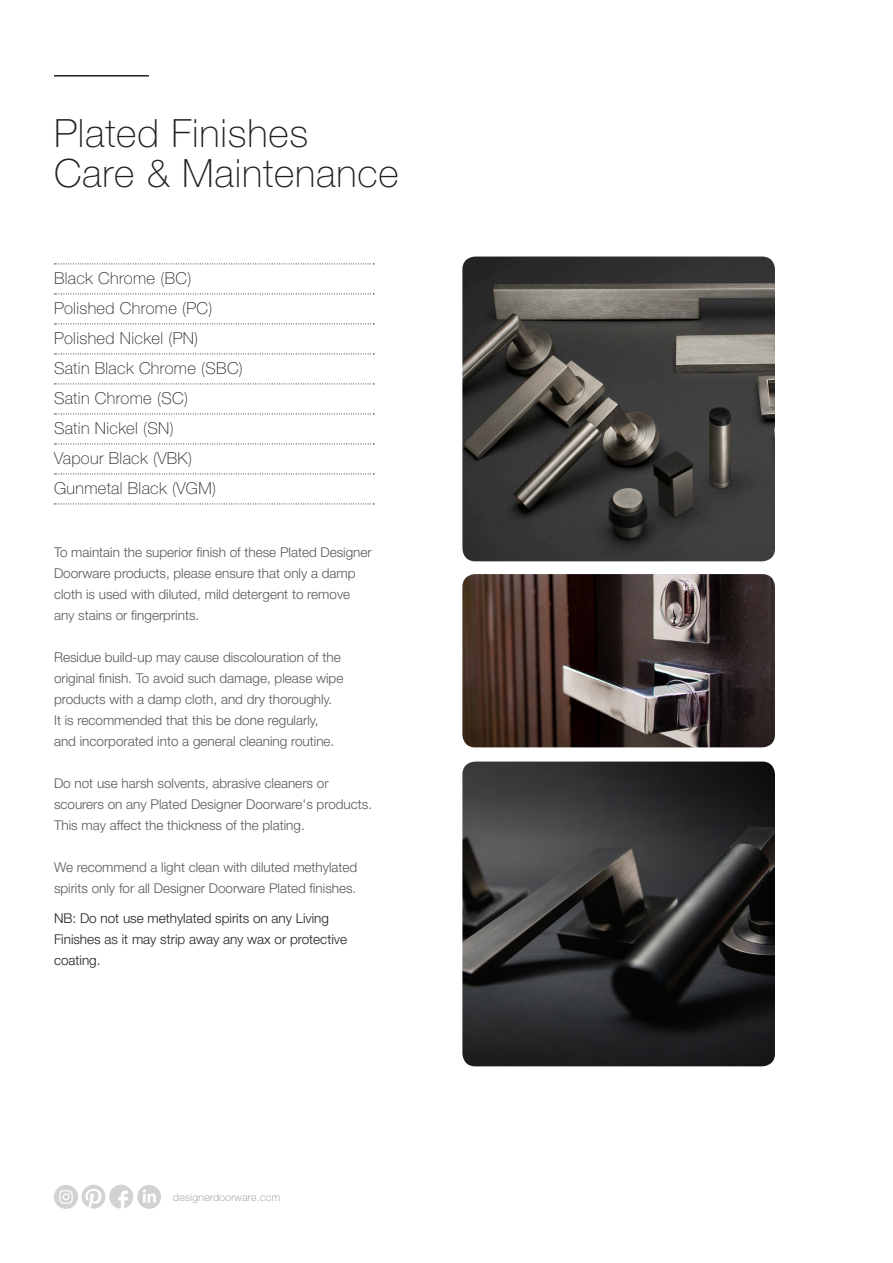
<style>
.page{position:relative;width:893px;height:1263px;background:#fff}
.page>*{position:absolute;margin:0;border:0;box-sizing:border-box;transform-origin:0 0}
.t1{font:100 39px "Helvetica Neue";letter-spacing:.02em;color:#231f20}
.t2{font:100 16.5px "Helvetica Neue";letter-spacing:.02em;color:#231f20}
.t3{font:300 13.5px/21px "Helvetica Neue";color:#57585a}
.t4{font:300 13.5px/21px "Helvetica Neue";color:#231f20}
.t5{font:100 10.5px "Helvetica Neue";letter-spacing:.03em;color:#808285}
</style>
<div class="page">
<svg style="left:54px;top:264px;width:320px;height:1px"></svg>
<svg style="left:54px;top:294px;width:320px;height:1px"></svg>
<svg style="left:54px;top:324px;width:320px;height:1px"></svg>
<svg style="left:54px;top:354px;width:320px;height:1px"></svg>
<svg style="left:54px;top:384px;width:320px;height:1px"></svg>
<svg style="left:54px;top:414px;width:320px;height:1px"></svg>
<svg style="left:54px;top:444px;width:320px;height:1px"></svg>
<svg style="left:54px;top:474px;width:320px;height:1px"></svg>
<svg style="left:54px;top:504px;width:320px;height:1px"></svg>
<hr style="left:54px;top:75px;width:95px;height:2px;background:#231f20">
<img style="left:462px;top:257px;width:313px;height:304px">
<img style="left:462px;top:574px;width:313px;height:173px">
<img style="left:462px;top:761px;width:313px;height:305px">
<svg style="left:54px;top:1185px;width:107px;height:24px"></svg>
<p class="t1" style="left:54px;top:111px;width:256px">Plated Finishes</p>
<p class="t1" style="left:54px;top:151px;width:346px">Care &amp; Maintenance</p>
<p class="t2" style="left:54px;top:268px;width:139px">Black Chrome (BC)</p>
<p class="t2" style="left:54px;top:298px;width:160px">Polished Chrome (PC)</p>
<p class="t2" style="left:54px;top:328px;width:146px">Polished Nickel (PN)</p>
<p class="t2" style="left:54px;top:358px;width:190px">Satin Black Chrome (SBC)</p>
<p class="t2" style="left:54px;top:388px;width:135px">Satin Chrome (SC)</p>
<p class="t2" style="left:54px;top:418px;width:121px">Satin Nickel (SN)</p>
<p class="t2" style="left:54px;top:448px;width:140px">Vapour Black (VBK)</p>
<p class="t2" style="left:54px;top:478px;width:164px">Gunmetal Black (VGM)</p>
<p class="t3" style="left:54px;top:541px;width:319px">To maintain the superior finish of these Plated Designer Doorware products, please ensure that only a damp cloth is used with diluted, mild detergent to remove any stains or fingerprints.</p>
<p class="t3" style="left:54px;top:646px;width:291px">Residue build-up may cause discolouration of the original finish. To avoid such damage, please wipe products with a damp cloth, and dry thoroughly.<br>It is recommended that this be done regularly, and incorporated into a general cleaning routine.</p>
<p class="t3" style="left:54px;top:772px;width:320px">Do not use harsh solvents, abrasive cleaners or scourers on any Plated Designer Doorware's products.<br>This may affect the thickness of the plating.</p>
<p class="t3" style="left:54px;top:856px;width:305px">We recommend a light clean with diluted methylated spirits only for all Designer Doorware Plated finishes.</p>
<p class="t4" style="left:54px;top:907px;width:295px">NB: Do not use methylated spirits on any Living<br>Finishes as it may strip away any wax or protective coating.</p>
<p class="t5" style="left:173px;top:1191px;width:108px">designerdoorware.com</p>
</div>
